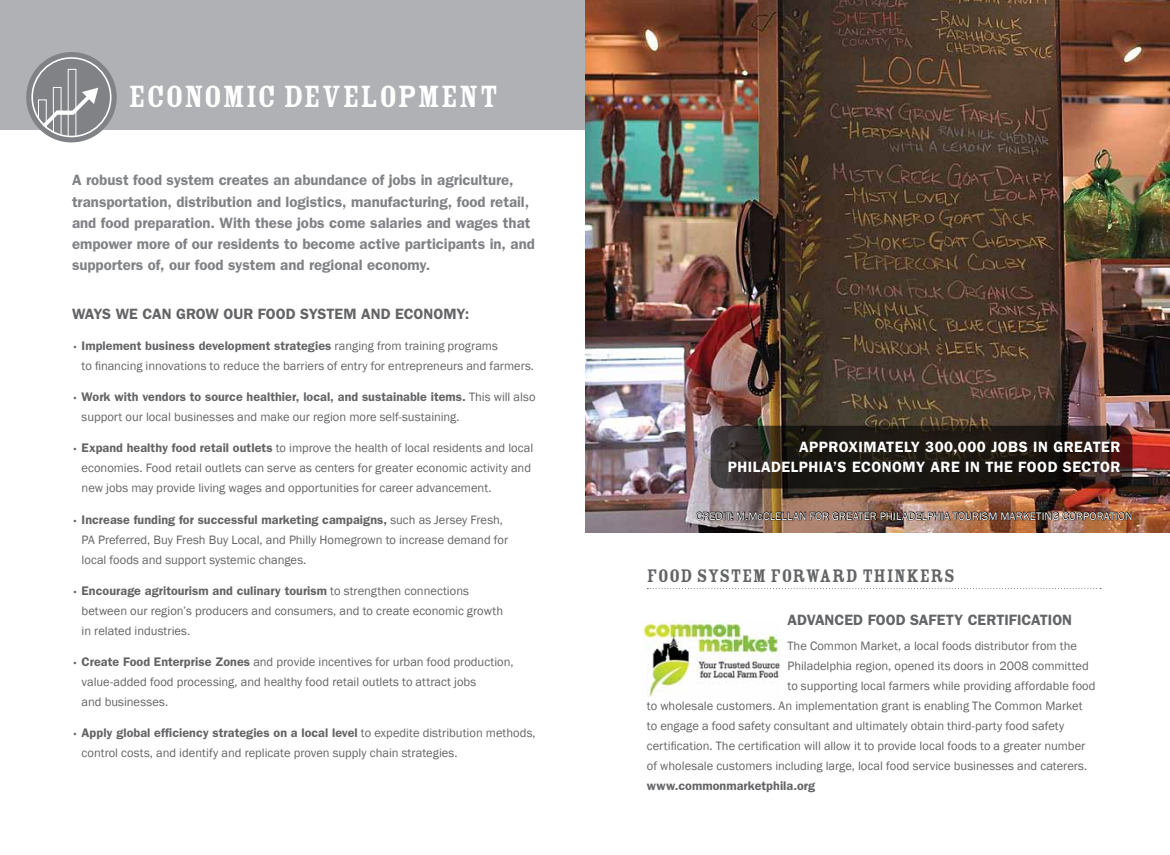
<style>
.page{position:relative;width:1170px;height:855px;background:#fff}
.page>*{position:absolute;margin:0;border:0;box-sizing:border-box;transform-origin:0 0}
.t1{font:33.75px "Rosewood Fill";letter-spacing:.015em;color:#fff}
.t2{font:20px "Rosewood Fill";letter-spacing:.02em;color:#636466}
.t3{font:600 15px/21.2px "Franklin Gothic";color:#808285}
.t4{font:600 15px/20px "Franklin Gothic";letter-spacing:.03em;color:#fff;text-align:right}
.t5{font:600 15px "Franklin Gothic";letter-spacing:.005em;color:#636466}
.t6{font:12.5px/20px "Franklin Gothic";color:#636466}
.t7{font:600 12.5px "Franklin Gothic";letter-spacing:.005em;color:#636466}
.t8{font:11.25px "Franklin Gothic";letter-spacing:.01em;color:#fff}
.s1{font-size:8.75px}
.s2{font-weight:600}
</style>
<div class="page">
<div style="left:0;top:0;width:585px;height:130px;background:#afb1b4"></div>
<div style="left:26px;top:52px;width:91px;height:90px;background:#808285;border-radius:50%"></div>
<div style="left:31px;top:57px;width:81px;height:80px;border:2px solid #fff;border-radius:50%"></div>
<svg style="left:37px;top:69px;width:61px;height:68px"></svg>
<img style="left:585px;top:0;width:585px;height:532px">
<svg style="left:647px;top:588px;width:454px;height:1px"></svg>
<svg style="left:711px;top:426px;width:421px;height:63px;background:#241c17"></svg>
<img style="left:642px;top:621px;width:138px;height:75px">
<img style="left:696px;top:512px;width:436px;height:8px">
<h1 class="t1" style="left:128px;top:78px;width:371px">ECONOMIC DEVELOPMENT</h1>
<p class="t3" style="left:72px;top:169px;width:464px">A robust food system creates an abundance of jobs in agriculture, transportation, distribution and logistics, manufacturing, food retail, and food preparation. With these jobs come salaries and wages that empower more of our residents to become active participants in, and supporters of, our food system and regional economy.</p>
<p class="t5" style="left:72px;top:305px;width:399px">Ways we can grow our food system and economy:</p>
<p class="t6" style="left:82px;top:336px;width:454px;text-indent:-10px"><span class="s1">•</span> <span class="s2">I mplement business development strategies</span> ranging from training programs<br>to financing innovations to reduce the barriers of entry for entrepreneurs and farmers.</p>
<p class="t6" style="left:82px;top:387px;width:455px;text-indent:-10px"><span class="s1">•</span> <span class="s2">Work with vendors to source healthier, local, and sustainable items.</span> This will also support our local businesses and make our region more self-sustaining.</p>
<p class="t6" style="left:82px;top:438px;width:453px;text-indent:-10px"><span class="s1">•</span> <span class="s2">Expand healthy food retail outlets</span> to improve the health of local residents and local economies. Food retail outlets can serve as centers for greater economic activity and new jobs may provide living wages and opportunities for career advancement.</p>
<p class="t6" style="left:82px;top:510px;width:428px;text-indent:-10px"><span class="s1">•</span> <span class="s2">I ncrease funding for successful marketing campaigns,</span> such as Jersey Fresh,<br>PA Preferred, Buy Fresh Buy Local, and Philly Homegrown to increase demand for local foods and support systemic changes.</p>
<p class="t6" style="left:82px;top:581px;width:423px;text-indent:-10px"><span class="s1">•</span> <span class="s2">Encourage agritourism and culinary tourism</span> to strengthen connections between our region’s producers and consumers, and to create economic growth in related industries.</p>
<p class="t6" style="left:82px;top:652px;width:433px;text-indent:-10px"><span class="s1">•</span> <span class="s2">Create Food Enterprise Zones</span> and provide incentives for urban food production, value-added food processing, and healthy food retail outlets to attract jobs<br>and businesses.</p>
<p class="t6" style="left:82px;top:723px;width:456px;text-indent:-10px"><span class="s1">•</span> <span class="s2">Apply global efficiency strategies on a local level</span> to expedite distribution methods, control costs, and identify and replicate proven supply chain strategies.</p>
<p class="t4" style="left:728px;top:437px;width:394px">roximately 300,000 jobs in Greater<br>Philadelphia’s economy are in the food sector</p>
<p class="t8" style="left:696px;top:509px;width:75px">Credit: m .Mcclellan</p>
<p class="t8" style="left:809px;top:509px;width:37px">for Greater</p>
<p class="t8" style="left:880px;top:509px;width:13px">Phila</p>
<p class="t8" style="left:908px;top:509px;width:14px">delphia</p>
<p class="t8" style="left:953px;top:509px;width:20px">Tourism</p>
<p class="t8" style="left:1000px;top:509px;width:36px">Marketing</p>
<p class="t8" style="left:1062px;top:509px;width:41px">Corporati</p>
<p class="t8" style="left:1118px;top:509px;width:14px">on</p>
<p class="t4" style="left:799px;top:437px;width:11px">App</p>
<h2 class="t2" style="left:647px;top:564px;width:310px">FOOD SYSTEM FORWARD THINKERS</h2>
<p class="t5" style="left:788px;top:611px;width:286px">Advanced Food Safety Certification</p>
<p class="t6" style="left:788px;top:636px;width:291px">The Common Market, a local foods distributor from the</p>
<p class="t6" style="left:788px;top:656px;width:303px">Philadelphia region, opened its doors in 2008 committed</p>
<p class="t6" style="left:788px;top:676px;width:310px">to supporting local farmers while providing affordable food</p>
<p class="t6" style="left:647px;top:696px;width:437px">to wholesale customers. An implementation grant is enabling The Common Market</p>
<p class="t6" style="left:647px;top:716px;width:419px">to engage a food safety consultant and ultimately obtain third-party food safety</p>
<p class="t6" style="left:647px;top:736px;width:440px">certification. The certification will allow it to provide local foods to a greater number</p>
<p class="t6" style="left:647px;top:756px;width:442px">of wholesale customers including large, local food service businesses and caterers.</p>
<p class="t7" style="left:647px;top:778px;width:170px">www.commonmarketphila.org</p>
</div>
